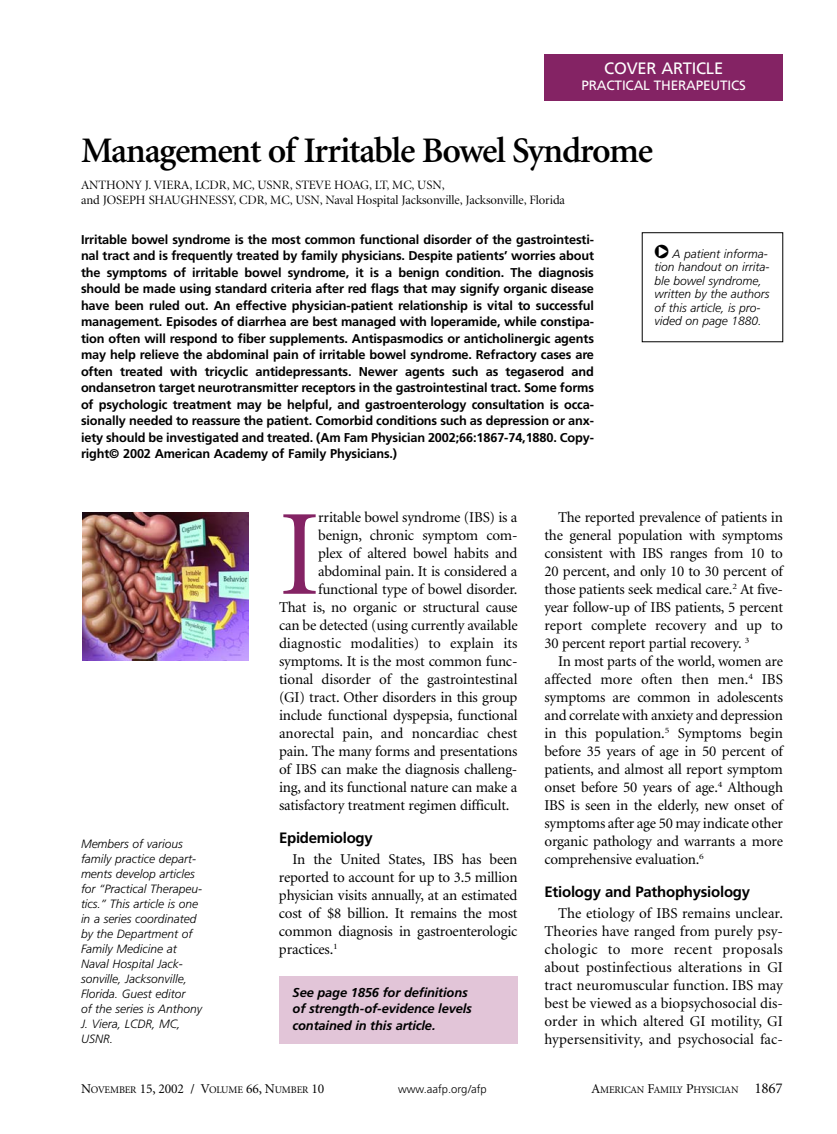
<style>
.page{position:relative;width:837px;height:1134px;background:#fff}
.page>*{position:absolute;margin:0;border:0;box-sizing:border-box;transform-origin:0 0}
.t1{font:122.25px "Minion";color:#842364}
.t2{font:600 36px "Minion";letter-spacing:-.035em;color:#000}
.t3{font:16.5px "Frutiger";letter-spacing:-.01em;color:#fff}
.t4{font:15px/18px "Minion";letter-spacing:-.015em;color:#000;text-align:justify}
.t5{font:700 15px "Frutiger";letter-spacing:-.015em;color:#000}
.t6{font:15px "Minion";letter-spacing:.005em;color:#000}
.t7{font:13.5px "Frutiger";letter-spacing:-.01em;color:#fff}
.t8{font:italic 700 12.9px/16.5px "Frutiger";letter-spacing:-.01em;color:#000}
.t9{font:700 12.75px/16.5px "Frutiger";letter-spacing:-.01em;color:#000;text-align:justify}
.t10{font:12.75px/15px "Minion Display";letter-spacing:-.005em;color:#000}
.t11{font:italic 300 12px/15px "Frutiger";color:#000}
.t12{font:300 11.25px "Frutiger";color:#000}
.t13{font:10.2px "Minion";letter-spacing:-.015em;color:#000}
.s1{font-family:"Shuriken Boy";font-weight:400;font-style:normal;font-size:18px}
.s2{font-size:13.5px}
.s3{font-size:15px}
</style>
<div class="page">
<img style="left:82px;top:512px;width:167px;height:149px">
<div style="left:544px;top:54px;width:239px;height:47px;background:#842364"></div>
<div style="left:279px;top:976px;width:239px;height:68px;background:#e2c5d8"></div>
<p class="t3" style="left:604px;top:62px;width:120px">COVER ARTICLE</p>
<p class="t7" style="left:582px;top:80px;width:166px">PRACTICAL THERAPEUTICS</p>
<h2 class="t2" style="left:81px;top:136px;width:574px">Management of Irritable Bowel Syndrome</h2>
<p class="t10" style="left:81px;top:179px;width:486px">ANTHONY J. VIERA, LCDR, MC, USNR, STEVE HOAG, LT, MC, USN,<br>and JOSEPH SHAUGHNESSY, CDR, MC, USN, Naval Hospital Jacksonville, Jacksonville, Florida</p>
<p class="t9" style="left:81px;top:232px;width:515px">Irritable bowel syndrome is the most common functional disorder of the gastrointesti&shy;nal tract and is frequently treated by family physicians. Despite patients’ worries about the symptoms of irritable bowel syndrome, it is a benign condition. The diagnosis should be made using standard criteria after red flags that may signify organic disease have been ruled out. An effective physician-patient relationship is vital to successful management. Episodes of diarrhea are best managed with loperamide, while constipa&shy;tion often will respond to fiber supplements. Antispasmodics or anticholinergic agents may help relieve the abdominal pain of irritable bowel syndrome. Refractory cases are often treated with tricyclic antidepressants. Newer agents such as tegaserod and ondansetron target neurotransmitter receptors in the gastrointestinal tract. Some forms of psychologic treatment may be helpful, and gastroenterology consultation is occa&shy;sionally needed to reassure the patient. Comorbid conditions such as depression or anx&shy;iety should be investigated and treated. (Am Fam Physician 2002;66:1867-74,1880. Copy&shy;right© 2002 American Academy of Family Physicians.)</p>
<p class="t11" style="left:654px;top:248px;width:116px;line-height:13.5px"><span class="s1">O</span> A patient informa&shy;tion handout on irrita&shy;ble bowel syndrome, written by the authors of this article, is pro&shy;vided on page 1880.</p>
<p class="t11" style="left:81px;top:838px;width:123px">Members of various family practice depart&shy;ments develop articles for “Practical Therapeu&shy;tics.” This article is one in a series coordinated by the Department of<br>Family Medicine at<br>Naval Hospital Jack&shy;sonville, Jacksonville,<br>Florida. Guest editor<br>of the series is Anthony<br>J. Viera, LCDR, MC,<br>USNR.</p>
<h1 class="t1" style="left:279px;top:507px;width:43px">I</h1>
<p class="t4" style="left:318px;top:509px;width:201px">rritable bowel syndrome (IBS) is a</p>
<p class="t4" style="left:318px;top:527px;width:201px">benign, chronic symptom com-</p>
<p class="t4" style="left:318px;top:545px;width:201px">plex of altered bowel habits and</p>
<p class="t4" style="left:318px;top:563px;width:201px">abdominal pain. It is considered a</p>
<p class="t4" style="left:318px;top:581px;width:201px">functional type of bowel disorder.</p>
<p class="t4" style="left:279px;top:599px;width:240px">That is, no organic or structural cause</p>
<p class="t4" style="left:279px;top:617px;width:240px">can be detected (using currently available</p>
<p class="t6" style="left:279px;top:637px;width:240px">diagnostic modalities) to explain its</p>
<p class="t4" style="left:279px;top:653px;width:240px">symptoms. It is the most common func-</p>
<p class="t4" style="left:279px;top:671px;width:240px">tional disorder of the gastrointestinal</p>
<p class="t4" style="left:279px;top:689px;width:240px">(GI) tract. Other disorders in this group</p>
<p class="t4" style="left:279px;top:707px;width:240px">include functional dyspepsia, functional</p>
<p class="t4" style="left:279px;top:725px;width:240px">anorectal pain, and noncardiac chest</p>
<p class="t4" style="left:279px;top:743px;width:240px">pain. The many forms and presentations</p>
<p class="t4" style="left:279px;top:761px;width:240px">of IBS can make the diagnosis challeng-</p>
<p class="t4" style="left:279px;top:779px;width:240px">ing, and its functional nature can make a</p>
<p class="t4" style="left:279px;top:797px;width:232px">satisfactory treatment regimen difficult.</p>
<p class="t5" style="left:279px;top:832px;width:95px">Epidemiology</p>
<p class="t4" style="left:279px;top:851px;width:240px;text-indent:14px">In the United States, IBS has been reported to account for up to 3.5 million physician visits annually, at an estimated cost of $8 billion. It remains the most common diagnosis in gastroenterologic practices.<sup>1</sup></p>
<p class="t8" style="left:293px;top:985px;width:181px">See page 1856 for definitions of strength-of-evidence levels contained in this article.</p>
<p class="t4" style="left:544px;top:510px;width:240px;text-indent:14px">The reported prevalence of patients in the general population with symptoms consistent with IBS ranges from 10 to 20 percent, and only 10 to 30 percent of those patients seek medical care.<sup>2</sup> At five&shy;year follow-up of IBS patients, 5 percent report complete recovery and up to 30 percent report partial recovery. <sup>3</sup></p>
<p class="t4" style="left:544px;top:654px;width:240px;text-indent:14px">In most parts of the world, women are affected more often then men.<sup>4</sup> IBS symptoms are common in adolescents and correlate with anxiety and depression in this population.<sup>5</sup> Symptoms begin before 35 years of age in 50 percent of patients, and almost all report symptom onset before 50 years of age.<sup>4</sup> Although IBS is seen in the elderly, new onset of symptoms after age 50 may indicate other organic pathology and warrants a more comprehensive evaluation.<sup>6</sup></p>
<p class="t5" style="left:544px;top:886px;width:207px">Etiology and Pathophysiology</p>
<p class="t4" style="left:544px;top:906px;width:240px;text-indent:14px">The etiology of IBS remains unclear.<br>Theories have ranged from purely psy&shy;chologic to more recent proposals about postinfectious alterations in GI tract neuromuscular function. IBS may best be viewed as a biopsychosocial dis&shy;order in which altered GI motility, GI hypersensitivity, and psychosocial fac-</p>
<p class="t13" style="left:81px;top:1086px;width:245px"><span class="s2">N</span>OVEMBER <span class="s2">15, 2002 / V</span>OLUME <span class="s2">66, N</span>UMBER <span class="s2">10</span></p>
<p class="t12" style="left:398px;top:1085px;width:90px">www.aafp.org/afp</p>
<p class="t13" style="left:592px;top:1086px;width:193px"><span class="s2">A</span>MERICAN <span class="s2">F</span>AMILY <span class="s2">P</span>HYSICIAN <span class="s3">1867</span></p>
</div>
